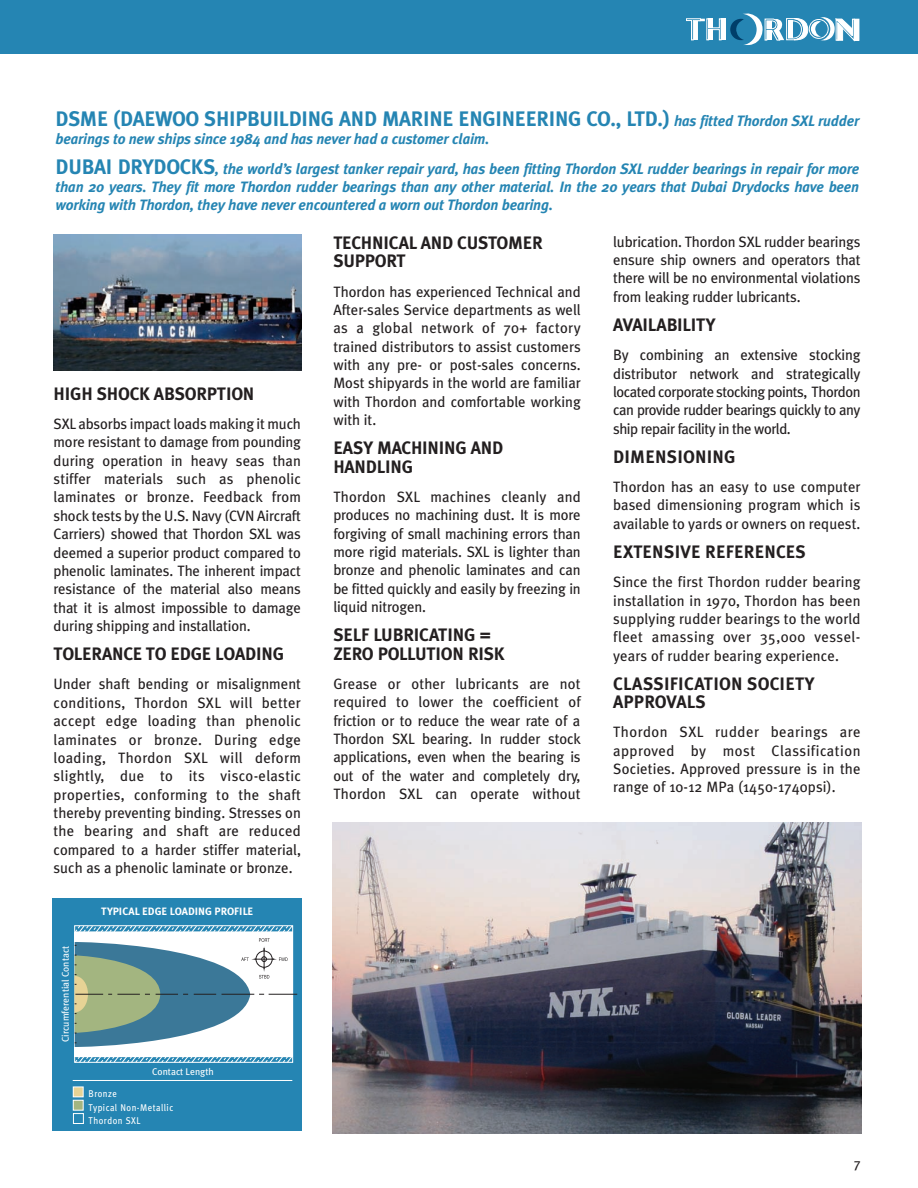
<style>
.page{position:relative;width:918px;height:1188px;background:#fff}
.page>*{position:absolute;margin:0;border:0;box-sizing:border-box;transform-origin:0 0}
.t1{font:700 21px "Meta Plus";letter-spacing:-.01em;color:#2585b3}
.t2{font:700 18px/18.5px "Meta Plus";letter-spacing:-.01em;color:#231f20}
.t3{font:700 18px/18.5px "Meta Plus";letter-spacing:.01em;color:#231f20}
.t4{font:18px "Meta Plus Bold Caps";letter-spacing:-.01em;color:#231f20}
.t5{font:15px/18.3px "Meta Plus";color:#231f20;text-align:justify}
.t6{font:italic 700 15px/29.2px "Meta Plus";letter-spacing:-.01em;color:#2585b3}
.t7{font:13.5px "Meta Plus";color:#231f20}
.t8{font:700 10.65px "Meta Plus";color:#fff}
.t9{font:9.75px "Meta Plus";color:#fff}
.t10{font:9.75px/13.5px "Meta Plus";letter-spacing:.055em;color:#fff;scale:.9 1}
.s1{font-style:italic;font-size:15px}
.s2{font-style:normal;font-size:21px}
</style>
<div class="page">
<div style="left:0;top:0;width:918px;height:54px;background:#2585b3"></div>
<div style="left:52px;top:899px;width:250px;height:232px;background:#2585b3"></div>
<svg style="left:75px;top:925px;width:222px;height:138px"></svg>
<hr style="left:73px;top:1080px;width:219px;height:1px;background:#fff">
<div style="left:74px;top:1087px;width:9px;height:9px;background:#e7d395"></div>
<div style="left:73px;top:1087px;width:11px;height:10px;border:1px solid #fff"></div>
<div style="left:74px;top:1101px;width:9px;height:9px;background:#a3b580"></div>
<div style="left:73px;top:1100px;width:11px;height:11px;border:1px solid #fff"></div>
<div style="left:73px;top:1113px;width:11px;height:11px;border:1px solid #fff"></div>
<svg style="left:686px;top:18px;width:35px;height:22px"></svg>
<hr style="left:709px;top:30px;width:4px;height:10px;background:#fff">
<div style="left:721px;top:19px;width:5px;height:21px;background:#fff"></div>
<div style="left:854px;top:19px;width:5px;height:21px;background:#fff"></div>
<svg style="left:730px;top:13px;width:125px;height:32px"></svg>
<img style="left:332px;top:822px;width:530px;height:312px">
<img style="left:54px;top:235px;width:248px;height:136px">
<h1 class="t1" style="left:56px;top:106px;width:805px">DSME (DAEWOO SHIPBUILDING AND MARINE ENGINEERING CO., LTD.) <span class="s1">has fitted Thordon SXL rudder</span></h1>
<p class="t6" style="left:56px;top:125px;width:805px">bearings to new ships since 1984 and has never had a customer claim.<br><span class="s2">DUBAI DRYDOCKS</span>, the world’s largest tanker repair yard, has been fitting Thordon SXL rudder bearings in repair for more</p>
<p class="t6" style="left:56px;top:178px;width:805px;line-height:18.3px">than 20 years. They fit more Thordon rudder bearings than any other material. In the 20 years that Dubai Drydocks have been working with Thordon, they have never encountered a worn out Thordon bearing.</p>
<p class="t2" style="left:54px;top:384px;width:202px">HIGH SHOCK ABSORPTION</p>
<p class="t5" style="left:54px;top:415px;width:249px">SXL absorbs impact loads making it much more resistant to damage from pounding during operation in heavy seas than stiffer materials such as phenolic laminates or bronze. Feedback from shock tests by the U.S. Navy (CVN Aircraft Carriers) showed that Thordon SXL was deemed a superior product compared to phenolic laminates. The inherent impact resistance of the material also means that it is almost impossible to damage during shipping and installation.</p>
<p class="t4" style="left:54px;top:644px;width:232px">TOLERANCE TO EDGE LOADING</p>
<p class="t5" style="left:54px;top:675px;width:249px">Under shaft bending or misalignment conditions, Thordon SXL will better accept edge loading than phenolic laminates or bronze. During edge loading, Thordon SXL will deform slightly, due to its visco-elastic properties, conforming to the shaft thereby preventing binding. Stresses on the bearing and shaft are reduced compared to a harder stiffer material, such as a phenolic laminate or bronze.</p>
<p class="t9" style="left:60px;top:1042px;width:98px;rotate:-90deg">Circumferential Contact</p>
<p class="t8" style="left:101px;top:905px;width:154px">TYPICAL EDGE LOADING PROFILE</p>
<p class="t9" style="left:152px;top:1066px;width:63px">Contact Length</p>
<p class="t10" style="left:89px;top:1087px;width:96px">Bronze<br>Typical Non-Metallic<br>Thordon SXL</p>
<p class="t2" style="left:333px;top:234px;width:211px">TECHNICAL AND CUSTOMER<br>SUPPORT</p>
<p class="t5" style="left:333px;top:282px;width:249px">Thordon has experienced Technical and After-sales Service departments as well as a global network of 70+ factory trained distributors to assist customers with any pre- or post-sales concerns.<br>Most shipyards in the world are familiar with Thordon and comfortable working with it.</p>
<p class="t2" style="left:333px;top:439px;width:172px">EASY MACHINING AND<br>HANDLING</p>
<p class="t5" style="left:333px;top:488px;width:249px">Thordon SXL machines cleanly and produces no machining dust. It is more forgiving of small machining errors than more rigid materials. SXL is lighter than bronze and phenolic laminates and can be fitted quickly and easily by freezing in liquid nitrogen.</p>
<p class="t2" style="left:333px;top:626px;width:173px">SELF LUBRICATING =<br>ZERO POLLUTION RISK</p>
<p class="t5" style="left:333px;top:675px;width:249px">Grease or other lubricants are not required to lower the coefficient of friction or to reduce the wear rate of a Thordon SXL bearing. In rudder stock applications, even when the bearing is out of the water and completely dry, Thordon SXL can operate without</p>
<p class="t5" style="left:613px;top:232px;width:249px">lubrication. Thordon SXL rudder bearings ensure ship owners and operators that there will be no environmental violations from leaking rudder lubricants.</p>
<p class="t2" style="left:613px;top:316px;width:104px">AVAILABILITY</p>
<p class="t5" style="left:613px;top:346px;width:249px">By combining an extensive stocking distributor network and strategically located corporate stocking points, Thordon can provide rudder bearings quickly to any ship repair facility in the world.</p>
<p class="t3" style="left:613px;top:447px;width:124px">DIMENSIONING</p>
<p class="t5" style="left:613px;top:478px;width:249px">Thordon has an easy to use computer based dimensioning program which is available to yards or owners on request.</p>
<p class="t3" style="left:613px;top:543px;width:194px">EXTENSIVE REFERENCES</p>
<p class="t5" style="left:613px;top:573px;width:249px">Since the first Thordon rudder bearing installation in 1970, Thordon has been supplying rudder bearings to the world fleet amassing over 35,000 vessel&shy;years of rudder bearing experience.</p>
<p class="t3" style="left:613px;top:674px;width:203px">CLASSIFICATION SOCIETY<br>APPROVALS</p>
<p class="t5" style="left:613px;top:723px;width:249px">Thordon SXL rudder bearings are approved by most Classification Societies. Approved pressure is in the range of 10-12 MPa (1450-1740psi).</p>
<p class="t7" style="left:854px;top:1155px;width:8px">7</p>
</div>
